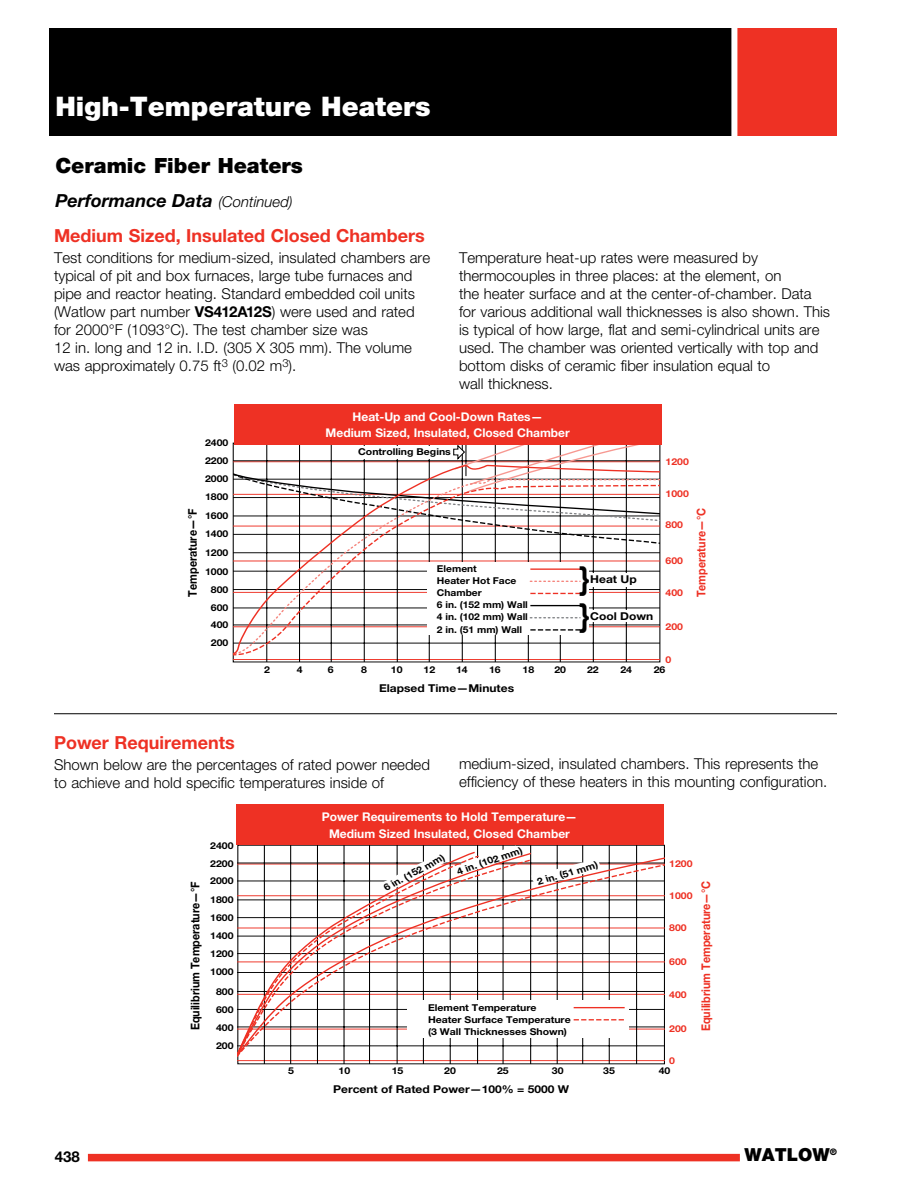
<style>
.page{position:relative;width:918px;height:1188px;background:#fff}
.page>*{position:absolute;margin:0;border:0;box-sizing:border-box;transform-origin:0 0}
.t1{font:700 32.4px "Helvetica Neue LT Std";color:#000;scale:.83 1}
.t2{font:900 27px "Helvetica Neue LT Std";color:#fff}
.t3{font:900 21px "Helvetica Neue LT Std";color:#000}
.t4{font:700 18px/35.8px "Helvetica Neue LT Std";color:#ee3124}
.t5{font:900 18px "Helvetica Neue LT Std";color:#000}
.t6{font:300 15px/18px "Helvetica Neue LT Std";color:#000}
.t7{font:700 15px "Helvetica Neue LT Std";color:#000}
.t8{font:700 12px/16.5px "Helvetica Neue LT Std";color:#fff;text-align:center}
.t9{font:700 12px "Helvetica Neue LT Std";color:#000;scale:.9 1}
.t10{font:700 12px "Helvetica Neue LT Std";color:#ee3124;scale:.9 1}
.t11{font:700 10.8px "Helvetica Neue LT Std";color:#000;scale:1.11 1}
.t12{font:700 9.75px "Helvetica Neue LT Std";color:#000;scale:1.06 1}
.t13{font:700 9.6px "Helvetica Neue LT Std";color:#000;scale:1.09 1}
.t14{font:700 9.45px/18.5px "Helvetica Neue LT Std";color:#000;text-align:right;scale:1.11 1}
.t15{font:700 9.45px/12.1px "Helvetica Neue LT Std";color:#000;scale:1.08 1}
.t16{font:700 9.45px "Helvetica Neue LT Std";color:#ee3124;scale:1.11 1}
.s1{font-style:italic;color:#000}
.s2{font-weight:300;font-style:italic;font-size:15px;color:#000}
.s3{font-weight:700}
</style>
<div class="page">
<div style="left:88px;top:1154px;width:652px;height:7px;background:#ee3124"></div>
<div style="left:49px;top:28px;width:687px;height:108px;background:#000"></div>
<div style="left:735px;top:28px;width:102px;height:108px;background:#ee3124"></div>
<div style="left:731px;top:27px;width:6px;height:110px;background:#fff"></div>
<hr style="left:233px;top:659px;width:427px;height:1px;background:#ee3124">
<hr style="left:299px;top:443px;width:1px;height:219px;background:#000">
<hr style="left:331px;top:443px;width:1px;height:219px;background:#000">
<hr style="left:364px;top:443px;width:1px;height:219px;background:#000">
<hr style="left:397px;top:443px;width:1px;height:219px;background:#000">
<hr style="left:429px;top:443px;width:1px;height:219px;background:#000">
<hr style="left:462px;top:443px;width:1px;height:219px;background:#000">
<hr style="left:495px;top:443px;width:1px;height:219px;background:#000">
<hr style="left:528px;top:443px;width:1px;height:219px;background:#000">
<hr style="left:560px;top:443px;width:1px;height:219px;background:#000">
<hr style="left:593px;top:443px;width:1px;height:219px;background:#000">
<hr style="left:626px;top:443px;width:1px;height:219px;background:#000">
<hr style="left:266px;top:443px;width:1px;height:219px;background:#000">
<svg style="left:233px;top:545px;width:427px;height:111px"></svg>
<svg style="left:233px;top:443px;width:427px;height:102px"></svg>
<div style="left:427px;top:562px;width:162px;height:73px;background:#fff"></div>
<hr style="left:530px;top:568px;width:50px;height:2px;background:#ee3124">
<svg style="left:530px;top:581px;width:50px;height:1px"></svg>
<svg style="left:530px;top:593px;width:50px;height:1px"></svg>
<hr style="left:530px;top:605px;width:50px;height:1px;background:#000">
<svg style="left:530px;top:617px;width:50px;height:1px"></svg>
<svg style="left:530px;top:629px;width:50px;height:2px"></svg>
<div style="left:588px;top:574px;width:49px;height:13px;background:#fff"></div>
<div style="left:588px;top:611px;width:66px;height:11px;background:#fff"></div>
<div style="left:342px;top:446px;width:110px;height:12px;background:#fff"></div>
<div style="left:234px;top:404px;width:427px;height:41px;background:#ee3124"></div>
<hr style="left:238px;top:1060px;width:426px;height:1px;background:#ee3124">
<hr style="left:264px;top:845px;width:1px;height:219px;background:#000">
<hr style="left:290px;top:845px;width:1px;height:219px;background:#000">
<hr style="left:317px;top:845px;width:1px;height:219px;background:#000">
<hr style="left:344px;top:845px;width:1px;height:219px;background:#000">
<hr style="left:369px;top:845px;width:1px;height:219px;background:#000">
<hr style="left:397px;top:845px;width:1px;height:219px;background:#000">
<hr style="left:423px;top:845px;width:1px;height:219px;background:#000">
<hr style="left:450px;top:845px;width:1px;height:219px;background:#000">
<hr style="left:477px;top:845px;width:1px;height:219px;background:#000">
<hr style="left:503px;top:845px;width:1px;height:219px;background:#000">
<hr style="left:530px;top:845px;width:1px;height:219px;background:#000">
<hr style="left:557px;top:845px;width:1px;height:219px;background:#000">
<hr style="left:582px;top:845px;width:1px;height:219px;background:#000">
<hr style="left:609px;top:845px;width:1px;height:219px;background:#000">
<hr style="left:636px;top:845px;width:1px;height:219px;background:#000">
<svg style="left:533px;top:856px;width:131px;height:202px"></svg>
<svg style="left:238px;top:851px;width:295px;height:207px"></svg>
<svg style="left:238px;top:854px;width:242px;height:204px"></svg>
<div style="left:408px;top:1001px;width:221px;height:37px;background:#fff"></div>
<hr style="left:574px;top:1007px;width:51px;height:1px;background:#ee3124">
<svg style="left:574px;top:1019px;width:50px;height:2px"></svg>
<svg style="left:379px;top:852px;width:69px;height:41px"></svg>
<svg style="left:461px;top:846px;width:59px;height:27px"></svg>
<svg style="left:531px;top:859px;width:70px;height:27px"></svg>
<div style="left:236px;top:805px;width:427px;height:40px;background:#ee3124"></div>
<hr style="left:54px;top:713px;width:783px;height:1px;background:#000">
<h2 class="t2" style="left:55px;top:90px;width:377px">High-Temperature Heaters</h2>
<h3 class="t3" style="left:55px;top:153px;width:249px">Ceramic Fiber Heaters</h3>
<p class="t4" style="left:54px;top:182px;width:372px"><span class="s1">Performance Data</span> <span class="s2">(Continued)<br></span>Medium Sized, Insulated Closed Chambers</p>
<p class="t6" style="left:54px;top:249px;width:378px">Test conditions for medium-sized, insulated chambers are typical of pit and box furnaces, large tube furnaces and pipe and reactor heating. Standard embedded coil units (Watlow part number <span class="s3">VS412A12S</span>) were used and rated for 2000°F (1093°C). The test chamber size was<br>12 in. long and 12 in. I.D. (305 X 305 mm). The volume was approximately 0.75 ft<sup>3</sup> (0.02 m<sup>3</sup>).</p>
<p class="t6" style="left:459px;top:248px;width:373px">Temperature heat-up rates were measured by thermocouples in three places: at the element, on<br>the heater surface and at the center-of-chamber. Data for various additional wall thicknesses is also shown. This is typical of how large, flat and semi-cylindrical units are used. The chamber was oriented vertically with top and bottom disks of ceramic fiber insulation equal to<br>wall thickness.</p>
<p class="t14" style="left:205px;top:433px;width:23px">2400<br>2200<br>2000<br>1800<br>1600<br>1400<br>1200<br>1000<br>800<br>600</p>
<p class="t14" style="left:211px;top:616px;width:17px;text-align:left">400<br>200</p>
<p class="t9" style="left:185px;top:597px;width:99px;rotate:-90deg">Temperature—°F</p>
<p class="t8" style="left:326px;top:408px;width:246px">Heat-Up and Cool-Down Rates—<br>Medium Sized, Insulated, Closed Chamber</p>
<p class="t14" style="left:358px;top:442px;width:85px">Controlling Begins</p>
<p class="t15" style="left:437px;top:562px;width:86px">Element<br>Heater Hot Face<br>Chamber<br>6 in. (152 mm) Wall<br>4 in. (102 mm) Wall<br>2 in. (51 mm) Wall</p>
<p class="t11" style="left:590px;top:573px;width:43px">Heat Up</p>
<h1 class="t1" style="left:580px;top:558px;width:12px">}</h1>
<h1 class="t1" style="left:580px;top:595px;width:12px">}</h1>
<p class="t11" style="left:590px;top:610px;width:58px">Cool Down</p>
<p class="t16" style="left:666px;top:455px;width:23px">1200</p>
<p class="t16" style="left:666px;top:488px;width:23px">1000</p>
<p class="t16" style="left:666px;top:519px;width:17px">800</p>
<p class="t16" style="left:666px;top:555px;width:17px">600</p>
<p class="t16" style="left:666px;top:586px;width:17px">400</p>
<p class="t16" style="left:666px;top:621px;width:17px">200</p>
<p class="t16" style="left:666px;top:654px;width:7px">0</p>
<p class="t10" style="left:694px;top:597px;width:101px;rotate:-90deg">Temperature—°C</p>
<p class="t14" style="left:264px;top:660px;width:7px">2</p>
<p class="t14" style="left:297px;top:660px;width:7px">4</p>
<p class="t14" style="left:328px;top:660px;width:7px">6</p>
<p class="t14" style="left:361px;top:660px;width:7px">8</p>
<p class="t14" style="left:391px;top:660px;width:12px">10</p>
<p class="t14" style="left:424px;top:660px;width:12px">12</p>
<p class="t14" style="left:456px;top:660px;width:12px">14</p>
<p class="t14" style="left:489px;top:660px;width:12px">16</p>
<p class="t14" style="left:523px;top:660px;width:12px">18</p>
<p class="t14" style="left:554px;top:660px;width:12px">20</p>
<p class="t14" style="left:587px;top:660px;width:12px">22</p>
<p class="t14" style="left:620px;top:660px;width:12px">24</p>
<p class="t14" style="left:654px;top:660px;width:12px">26</p>
<p class="t11" style="left:379px;top:681px;width:123px">Elapsed Time—Minutes</p>
<p class="t4" style="left:54px;top:724px;width:182px">Power Requirements</p>
<p class="t6" style="left:54px;top:755px;width:378px">Shown below are the percentages of rated power needed to achieve and hold specific temperatures inside of</p>
<p class="t6" style="left:459px;top:755px;width:370px">medium-sized, insulated chambers. This represents the efficiency of these heaters in this mounting configuration.</p>
<p class="t9" style="left:188px;top:1030px;width:167px;rotate:-90deg">Equilibrium Temperature—°F</p>
<p class="t14" style="left:210px;top:836px;width:23px;line-height:17.9px;text-align:justify">2400<br>2200<br>2000</p>
<p class="t14" style="left:210px;top:891px;width:23px">1800<br>1600<br>1400<br>1200<br>1000<br>800</p>
<p class="t14" style="left:216px;top:1000px;width:17px;text-align:justify">600<br>400<br>200</p>
<p class="t8" style="left:322px;top:808px;width:257px">Power Requirements to Hold Temperature—<br>Medium Sized Insulated, Closed Chamber</p>
<p class="t12" style="left:382px;top:883px;width:65px;rotate:-28deg">6 in. (152 mm)</p>
<p class="t13" style="left:456px;top:865px;width:64px;rotate:-18deg">4 in. (102 mm)</p>
<p class="t13" style="left:536px;top:876px;width:59px;rotate:-16deg">2 in. (51 mm)</p>
<p class="t14" style="left:428px;top:1001px;width:130px;line-height:12.1px;text-align:left">Element Temperature<br>Heater Surface Temperature (3 Wall Thicknesses Shown)</p>
<p class="t16" style="left:669px;top:858px;width:23px">1200</p>
<p class="t16" style="left:669px;top:889px;width:23px">1000</p>
<p class="t16" style="left:669px;top:921px;width:17px">800</p>
<p class="t16" style="left:669px;top:956px;width:17px">600</p>
<p class="t16" style="left:669px;top:988px;width:17px">400</p>
<p class="t16" style="left:669px;top:1023px;width:17px">200</p>
<p class="t16" style="left:669px;top:1055px;width:7px">0</p>
<p class="t14" style="left:288px;top:1062px;width:7px">5</p>
<p class="t14" style="left:339px;top:1062px;width:12px">10</p>
<p class="t14" style="left:392px;top:1062px;width:12px">15</p>
<p class="t14" style="left:444px;top:1062px;width:12px">20</p>
<p class="t14" style="left:497px;top:1062px;width:12px">25</p>
<p class="t14" style="left:552px;top:1062px;width:12px">30</p>
<p class="t14" style="left:603px;top:1062px;width:12px">35</p>
<p class="t14" style="left:659px;top:1062px;width:12px">40</p>
<p class="t11" style="left:333px;top:1082px;width:214px">Percent of Rated Power—100% = 5000 W</p>
<p class="t10" style="left:699px;top:1031px;width:169px;rotate:-90deg">Equilibrium Temperature—°C</p>
<p class="t7" style="left:55px;top:1147px;width:27px">438</p>
<p class="t5" style="left:744px;top:1144px;width:94px">WATLOW<sup>®</sup></p>
</div>
